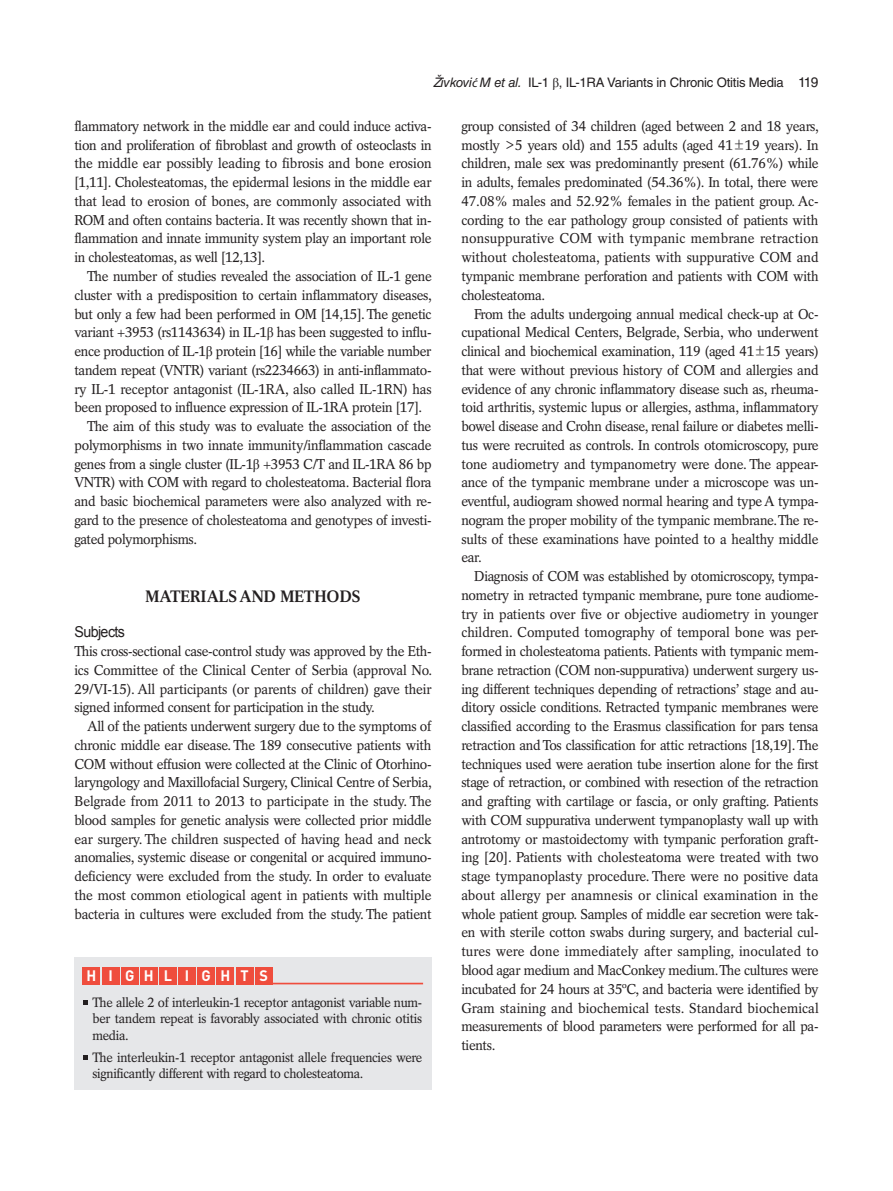
<style>
.page{position:relative;width:893px;height:1191px;background:#fff}
.page>*{position:absolute;margin:0;border:0;box-sizing:border-box;transform-origin:0 0}
.본문_대제목{font:700 16.5px "Rotation LT Std";color:#231f20;scale:.95 1}
.t1{font:700 15px "DIN Pro";color:#fff;scale:.96 1}
.본문_중제목{font:15px "Arial";letter-spacing:-.04em;color:#231f20;scale:.95 1}
.본문{font:14.25px/18.8px "Rotation LT Std";letter-spacing:-.025em;color:#231f20;text-align:justify;scale:.95 1}
.본문_0{font:14.25px/18.8px "Rotation LT Std";letter-spacing:-.025em;color:#231f20;text-align:justify;scale:.95 1}
.하이라이트{font:13.5px/16.2px "Rotation LT Std";letter-spacing:-.02em;color:#231f20;text-align:justify;scale:.95 1}
.t2{font:13.05px "Helvetica LT Std";letter-spacing:-.015em;color:#231f20}
.s1{font-style:italic}
.s2{font-family:"Myriad Pro";font-style:italic}
.s3{font-family:"Times New Roman"}
.s4{font-size:13.8px}
.s5{font-family:"Dotum"}
</style>
<div class="page">
<div style="left:74px;top:986px;width:358px;height:104px;background:#e6e7e9"></div>
<svg style="left:84px;top:1000px;width:4px;height:5px"></svg>
<svg style="left:84px;top:1055px;width:4px;height:5px"></svg>
<div style="left:74px;top:956px;width:358px;height:30px;background:#e6e7e9"></div>
<div style="left:83px;top:967px;width:17px;height:17px;background:#ef4d3d"></div>
<div style="left:159px;top:967px;width:17px;height:17px;background:#ef4d3d"></div>
<div style="left:102px;top:967px;width:17px;height:17px;background:#ef4d3d"></div>
<div style="left:179px;top:967px;width:17px;height:17px;background:#ef4d3d"></div>
<div style="left:121px;top:967px;width:17px;height:17px;background:#ef4d3d"></div>
<div style="left:198px;top:967px;width:17px;height:17px;background:#ef4d3d"></div>
<div style="left:140px;top:967px;width:17px;height:17px;background:#ef4d3d"></div>
<div style="left:217px;top:967px;width:17px;height:17px;background:#ef4d3d"></div>
<div style="left:236px;top:967px;width:17px;height:17px;background:#ef4d3d"></div>
<div style="left:255px;top:967px;width:17px;height:17px;background:#ef4d3d"></div>
<hr style="left:272px;top:982px;width:151px;height:2px;background:#ef4d3d">
<p class="t2" style="left:433px;top:75px;width:387px"><span class="s1">Živkovi</span><span class="s2">ć</span> <span class="s1">M et al.</span> IL-1 <span class="s3">β</span>, IL-1RA Variants in Chronic Otitis Media <span class="s4">119</span></p>
<p class="본문_0" style="left:74px;top:117px;width:378px">flammatory network in the middle ear and could induce activa&shy;tion and proliferation of fibroblast and growth of osteoclasts in the middle ear possibly leading to fibrosis and bone erosion [1,11]. Cholesteatomas, the epidermal lesions in the middle ear that lead to erosion of bones, are commonly associated with ROM and often contains bacteria. It was recently shown that in&shy;flammation and innate immunity system play an important role in cholesteatomas, as well [12,13].</p>
<p class="본문" style="left:74px;top:267px;width:378px;text-indent:13px">The number of studies revealed the association of IL-1 gene cluster with a predisposition to certain inflammatory diseases, but only a few had been performed in OM [14,15]. The genetic variant +3953 (rs1143634) in IL-1<span class="s3">β</span> has been suggested to influ&shy;ence production of IL-1<span class="s3">β</span> protein [16] while the variable number tandem repeat (VNTR) variant (rs2234663) in anti-inflammato&shy;ry IL-1 receptor antagonist (IL-1RA, also called IL-1RN) has been proposed to influence expression of IL-1RA protein [17].</p>
<p class="본문" style="left:74px;top:417px;width:378px;text-indent:13px">The aim of this study was to evaluate the association of the polymorphisms in two innate immunity/inflammation cascade genes from a single cluster (IL-1<span class="s3">β</span> +3953 C/T and IL-1RA 86 bp VNTR) with COM with regard to cholesteatoma. Bacterial flora and basic biochemical parameters were also analyzed with re&shy;gard to the presence of cholesteatoma and genotypes of investi&shy;gated polymorphisms.</p>
<p class="본문_대제목" style="left:145px;top:586px;width:228px">MATERIALS AND METHODS</p>
<p class="본문_중제목" style="left:74px;top:622px;width:55px">Subjects</p>
<p class="본문_0" style="left:74px;top:642px;width:378px">This cross-sectional case-control study was approved by the Eth&shy;ics Committee of the Clinical Center of Serbia (approval No.<br>29/VI-15). All participants (or parents of children) gave their signed informed consent for participation in the study.</p>
<p class="본문" style="left:74px;top:717px;width:378px;text-indent:13px">All of the patients underwent surgery due to the symptoms of chronic middle ear disease. The 189 consecutive patients with COM without effusion were collected at the Clinic of Otorhino&shy;laryngology and Maxillofacial Surgery, Clinical Centre of Serbia, Belgrade from 2011 to 2013 to participate in the study. The blood samples for genetic analysis were collected prior middle ear surgery. The children suspected of having head and neck anomalies, systemic disease or congenital or acquired immuno&shy;deficiency were excluded from the study. In order to evaluate the most common etiological agent in patients with multiple bacteria in cultures were excluded from the study. The patient</p>
<p class="t1" style="left:86px;top:965px;width:12px">H</p>
<p class="t1" style="left:108px;top:965px;width:6px">I</p>
<p class="t1" style="left:125px;top:965px;width:11px">G</p>
<p class="t1" style="left:144px;top:965px;width:12px">H</p>
<p class="t1" style="left:164px;top:965px;width:10px">L</p>
<p class="t1" style="left:185px;top:965px;width:6px">I</p>
<p class="t1" style="left:202px;top:965px;width:11px">G</p>
<p class="t1" style="left:220px;top:965px;width:12px">H</p>
<p class="t1" style="left:240px;top:965px;width:10px">T</p>
<p class="t1" style="left:259px;top:965px;width:10px">S</p>
<p class="하이라이트" style="left:93px;top:994px;width:349px">The allele 2 of interleukin-1 receptor antagonist variable num&shy;ber tandem repeat is favorably associated with chronic otitis media.</p>
<p class="하이라이트" style="left:93px;top:1049px;width:349px">The interleukin-1 receptor antagonist allele frequencies were significantly different with regard to cholesteatoma.</p>
<p class="본문" style="left:461px;top:117px;width:378px">group consisted of 34 children (aged between 2 and 18 years, mostly <span class="s5">&gt;</span>5 years old) and 155 adults (aged 41<span class="s5">±</span>19 years). In children, male sex was predominantly present (61.76%) while in adults, females predominated (54.36%). In total, there were 47.08% males and 52.92% females in the patient group. Ac&shy;cording to the ear pathology group consisted of patients with nonsuppurative COM with tympanic membrane retraction without cholesteatoma, patients with suppurative COM and tympanic membrane perforation and patients with COM with cholesteatoma.</p>
<p class="본문" style="left:461px;top:304px;width:378px;text-indent:13px">From the adults undergoing annual medical check-up at Oc&shy;cupational Medical Centers, Belgrade, Serbia, who underwent clinical and biochemical examination, 119 (aged 41<span class="s5">±</span>15 years) that were without previous history of COM and allergies and evidence of any chronic inflammatory disease such as, rheuma&shy;toid arthritis, systemic lupus or allergies, asthma, inflammatory bowel disease and Crohn disease, renal failure or diabetes melli&shy;tus were recruited as controls. In controls otomicroscopy, pure tone audiometry and tympanometry were done. The appear&shy;ance of the tympanic membrane under a microscope was un&shy;eventful, audiogram showed normal hearing and type A tympa&shy;nogram the proper mobility of the tympanic membrane. The re&shy;sults of these examinations have pointed to a healthy middle ear.</p>
<p class="본문" style="left:461px;top:567px;width:378px;text-indent:13px">Diagnosis of COM was established by otomicroscopy, tympa&shy;nometry in retracted tympanic membrane, pure tone audiome&shy;try in patients over five or objective audiometry in younger children. Computed tomography of temporal bone was per&shy;formed in cholesteatoma patients. Patients with tympanic mem&shy;brane retraction (COM non-suppurativa) underwent surgery us&shy;ing different techniques depending of retractions’ stage and au&shy;ditory ossicle conditions. Retracted tympanic membranes were classified according to the Erasmus classification for pars tensa retraction and Tos classification for attic retractions [18,19]. The techniques used were aeration tube insertion alone for the first stage of retraction, or combined with resection of the retraction and grafting with cartilage or fascia, or only grafting. Patients with COM suppurativa underwent tympanoplasty wall up with antrotomy or mastoidectomy with tympanic perforation graft&shy;ing [20]. Patients with cholesteatoma were treated with two stage tympanoplasty procedure. There were no positive data about allergy per anamnesis or clinical examination in the whole patient group. Samples of middle ear secretion were tak&shy;en with sterile cotton swabs during surgery, and bacterial cul&shy;tures were done immediately after sampling, inoculated to blood agar medium and MacConkey medium. The cultures were incubated for 24 hours at 35ºC, and bacteria were identified by Gram staining and biochemical tests. Standard biochemical measurements of blood parameters were performed for all pa&shy;tients.</p>
</div>
